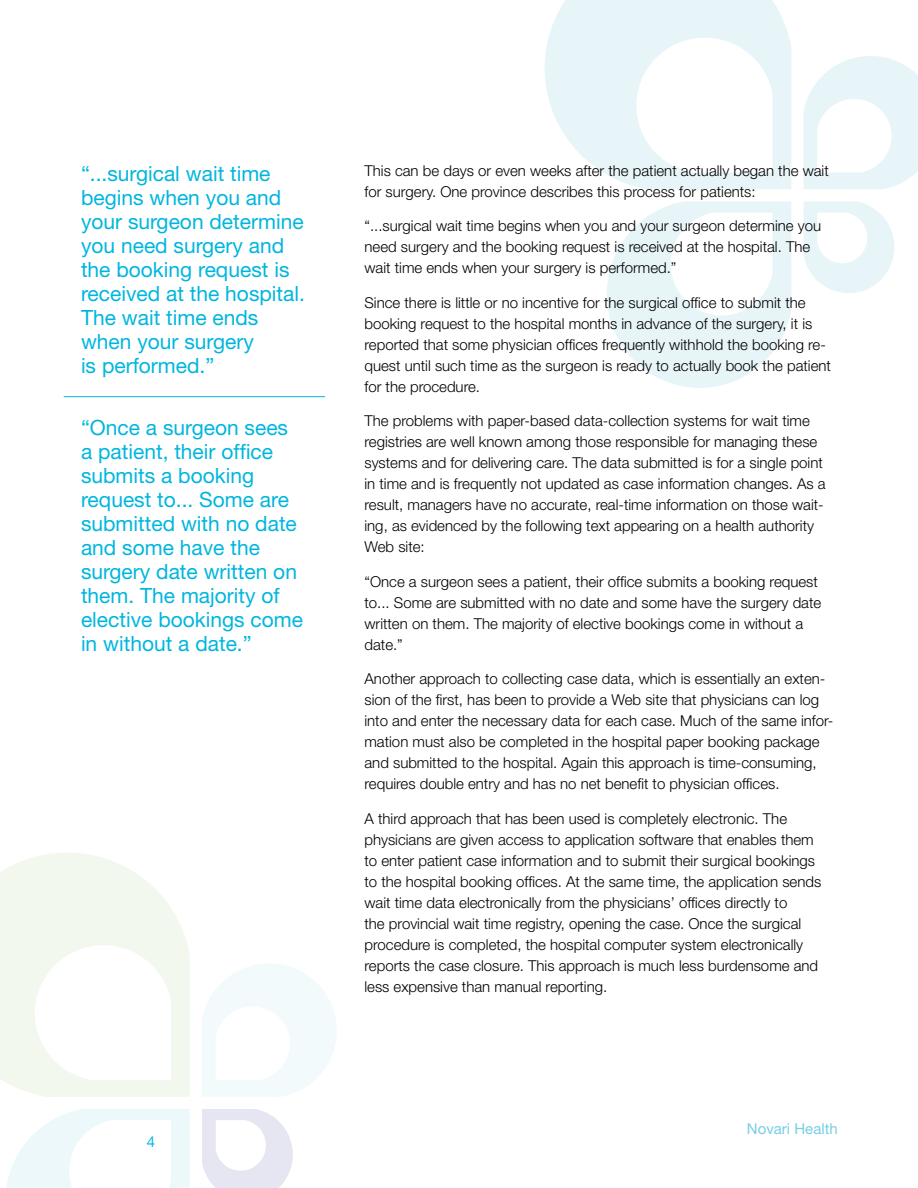
<style>
.page{position:relative;width:918px;height:1188px;background:#fff}
.page>*{position:absolute;margin:0;border:0;box-sizing:border-box;transform-origin:0 0}
.t1{font:21px/24px "Helvetica Neue";color:#00b6de}
.t2{font:300 15px/21px "Helvetica Neue";color:#000}
.t3{font:15px "Helvetica Neue";color:#77cfe2}
.t4{font:15px "Helvetica Neue";color:#00b6de}
</style>
<div class="page">
<svg style="left:545px;top:0;width:246px;height:189px;fill:#e7f5f9"></svg>
<svg style="left:607px;top:202px;width:184px;height:186px"></svg>
<svg style="left:804px;top:56px;width:114px;height:133px"></svg>
<svg style="left:804px;top:202px;width:90px;height:91px"></svg>
<svg style="left:0;top:853px;width:190px;height:244px;fill:#f3f8ee"></svg>
<svg style="left:6px;top:1109px;width:184px;height:79px"></svg>
<svg style="left:202px;top:964px;width:135px;height:133px"></svg>
<svg style="left:202px;top:1109px;width:91px;height:79px"></svg>
<hr style="left:64px;top:396px;width:261px;height:1px;background:#00b6de">
<h1 class="t1" style="left:81px;top:161px;width:226px">“...surgical wait time begins when you and your surgeon determine you need surgery and the booking request is received at the hospital.<br>The wait time ends when your surgery<br>is performed.”</h1>
<h1 class="t1" style="left:81px;top:415px;width:224px">“Once a surgeon sees a patient, their office submits a booking request to... Some are submitted with no date and some have the surgery date written on them. The majority of elective bookings come in without a date.”</h1>
<p class="t4" style="left:147px;top:1132px;width:10px">4</p>
<p class="t2" style="left:365px;top:160px;width:466px">This can be days or even weeks after the patient actually began the wait for surgery. One province describes this process for patients:</p>
<p class="t2" style="left:365px;top:215px;width:458px">“...surgical wait time begins when you and your surgeon determine you need surgery and the booking request is received at the hospital. The wait time ends when your surgery is performed.”</p>
<p class="t2" style="left:365px;top:292px;width:468px">Since there is little or no incentive for the surgical office to submit the booking request to the hospital months in advance of the surgery, it is reported that some physician offices frequently withhold the booking re&shy;quest until such time as the surgeon is ready to actually book the patient for the procedure.</p>
<p class="t2" style="left:365px;top:410px;width:463px">The problems with paper-based data-collection systems for wait time registries are well known among those responsible for managing these systems and for delivering care. The data submitted is for a single point in time and is frequently not updated as case information changes. As a result, managers have no accurate, real-time information on those wait&shy;ing, as evidenced by the following text appearing on a health authority Web site:</p>
<p class="t2" style="left:365px;top:571px;width:458px">“Once a surgeon sees a patient, their office submits a booking request to... Some are submitted with no date and some have the surgery date written on them. The majority of elective bookings come in without a date.”</p>
<p class="t2" style="left:364px;top:668px;width:471px">Another approach to collecting case data, which is essentially an exten&shy;sion of the first, has been to provide a Web site that physicians can log into and enter the necessary data for each case. Much of the same infor&shy;mation must also be completed in the hospital paper booking package and submitted to the hospital. Again this approach is time-consuming, requires double entry and has no net benefit to physician offices.</p>
<p class="t2" style="left:364px;top:808px;width:458px">A third approach that has been used is completely electronic. The physicians are given access to application software that enables them to enter patient case information and to submit their surgical bookings to the hospital booking offices. At the same time, the application sends wait time data electronically from the physicians’ offices directly to<br>the provincial wait time registry, opening the case. Once the surgical procedure is completed, the hospital computer system electronically reports the case closure. This approach is much less burdensome and less expensive than manual reporting.</p>
<p class="t3" style="left:747px;top:1120px;width:92px">Novari Health</p>
</div>
